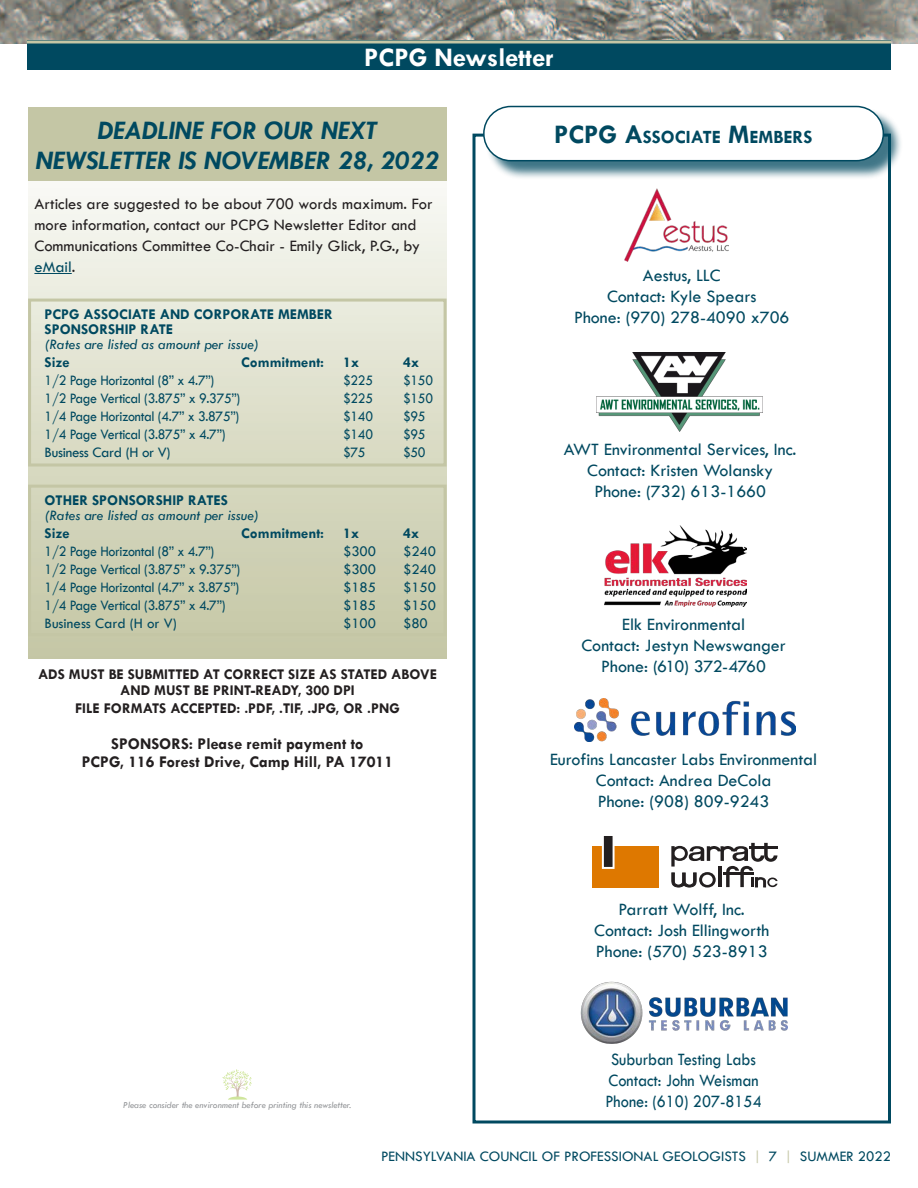
<style>
.page{position:relative;width:918px;height:1188px;background:#fff}
.page>*{position:absolute;margin:0;border:0;box-sizing:border-box;transform-origin:0 0}
.t1{font:italic 700 27px "Tw Cen";color:#004960}
.t2{font:italic 700 27px "Tw Cen";color:#004960}
.t3{font:700 27px "Tw Cen";color:#fff}
.t4{font:700 18.9px "Tw Cen";color:#004960}
.t5{font:18px "Tw Cen";color:#004960}
.t6{font:18px "Tw Cen";color:#004960;scale:.91 1}
.t7{font:18px "Tw Cen";letter-spacing:-.02em;color:#004960}
.t8{font:16.5px/21px "Tw Cen";color:#231f20}
.t9{font:700 16.5px "Tw Cen";color:#231f20}
.t10{font:15px "Tw Cen";letter-spacing:-.02em;color:#004960;scale:.93 1}
.t11{font:700 15px/16.5px "Tw Cen";color:#231f20;text-align:center}
.t12{font:700 15px "Tw Cen";color:#004960}
.t13{font:15px "Tw Cen";color:#004960}
.t14{font:italic 15px "Tw Cen";color:#004960}
.t15{font:15px "Tw Cen";letter-spacing:-.02em;color:#004960}
.t16{font:italic 9.6px "Tw Cen";color:#939598}
.s1{font-style:inherit}
.s2{color:#004960}
.s3{font-size:27px}
.s4{color:#c4c6a5}
</style>
<div class="page">
<img style="left:0;top:0;width:918px;height:44px">
<div style="left:27px;top:40px;width:864px;height:30px;background:#004960"></div>
<svg style="left:27px;top:40px;width:864px;height:4px;background:#93a693"></svg>
<svg style="left:222px;top:1069px;width:30px;height:31px"></svg>
<div style="left:472px;top:134px;width:419px;height:990px;border:3px solid #004960"></div>
<svg style="left:28px;top:188px;width:419px;height:470px;background:#dddeca"></svg>
<div style="left:28px;top:107px;width:419px;height:74px;background:#c4c6a5"></div>
<div style="left:28px;top:485px;width:419px;height:151px;border:3px solid #c4c6a5"></div>
<div style="left:28px;top:299px;width:419px;height:167px;border:3px solid #c4c6a5"></div>
<hr style="left:34px;top:273px;width:38px;height:1px;background:#004960">
<div style="left:486px;top:108px;width:416px;height:72px;background:#004960;opacity:.75"></div>
<div style="left:484px;top:107px;width:399px;height:54px;background:#fff;border-radius:27px"></div>
<div style="left:483px;top:106px;width:401px;height:55px;border:2px solid #004960;border-radius:27px"></div>
<img style="left:605px;top:525px;width:141px;height:82px">
<img style="left:580px;top:981px;width:207px;height:62px">
<img style="left:597px;top:352px;width:165px;height:80px">
<svg style="left:671px;top:843px;width:107px;height:45px"></svg>
<div style="left:593px;top:846px;width:66px;height:41px;background:#de7800"></div>
<div style="left:603px;top:835px;width:11px;height:33px;background:#231f20"></div>
<div style="left:602px;top:834px;width:13px;height:35px;border:2px solid #fff"></div>
<img style="left:575px;top:698px;width:220px;height:44px">
<img style="left:624px;top:189px;width:104px;height:72px">
<h1 class="t3" style="left:364px;top:41px;width:191px">PCPG Newsletter</h1>
<p class="t2" style="left:98px;top:114px;width:281px">DEADLINE FOR OUR NEXT</p>
<p class="t1" style="left:36px;top:144px;width:405px"><span class="s1">NEWSLETTER IS</span> NOVEMBER 28, 2022</p>
<p class="t8" style="left:34px;top:193px;width:400px">Articles are suggested to be about 700 words maximum. For more information, contact our PCPG Newsletter Editor and Communications Committee Co-Chair - Emily Glick, P.G., by <span class="s2">eMail</span>.</p>
<p class="t12" style="left:45px;top:305px;width:290px">PCPG ASSOCIATE AND CORPORATE MEMBER</p>
<p class="t12" style="left:45px;top:320px;width:130px">SPONSORSHIP RATE</p>
<p class="t14" style="left:45px;top:335px;width:216px">(Rates are listed as amount per issue)</p>
<p class="t12" style="left:45px;top:353px;width:27px">Size</p>
<p class="t12" style="left:241px;top:353px;width:85px">Commitment:</p>
<p class="t12" style="left:343px;top:353px;width:17px">1x</p>
<p class="t12" style="left:403px;top:353px;width:17px">4x</p>
<p class="t10" style="left:45px;top:371px;width:184px">1/2 Page Horizontal (8” x 4.7”)</p>
<p class="t10" style="left:343px;top:371px;width:34px">$225</p>
<p class="t10" style="left:403px;top:371px;width:34px">$150</p>
<p class="t10" style="left:45px;top:389px;width:212px">1/2 Page Vertical (3.875” x 9.375”)</p>
<p class="t10" style="left:343px;top:389px;width:34px">$225</p>
<p class="t10" style="left:403px;top:389px;width:34px">$150</p>
<p class="t10" style="left:45px;top:407px;width:211px">1/4 Page Horizontal (4.7” x 3.875”)</p>
<p class="t10" style="left:343px;top:407px;width:34px">$140</p>
<p class="t10" style="left:403px;top:407px;width:26px">$95</p>
<p class="t10" style="left:45px;top:425px;width:196px">1/4 Page Vertical (3.875” x 4.7”)</p>
<p class="t10" style="left:343px;top:425px;width:34px">$140</p>
<p class="t10" style="left:403px;top:425px;width:26px">$95</p>
<p class="t15" style="left:45px;top:443px;width:128px">Business Card (H or V)</p>
<p class="t10" style="left:343px;top:443px;width:26px">$75</p>
<p class="t10" style="left:403px;top:443px;width:26px">$50</p>
<p class="t12" style="left:45px;top:491px;width:185px">OTHER SPONSORSHIP RATES</p>
<p class="t14" style="left:45px;top:506px;width:216px">(Rates are listed as amount per issue)</p>
<p class="t12" style="left:45px;top:524px;width:27px">Size</p>
<p class="t12" style="left:241px;top:524px;width:85px">Commitment:</p>
<p class="t12" style="left:343px;top:524px;width:17px">1x</p>
<p class="t12" style="left:403px;top:524px;width:17px">4x</p>
<p class="t10" style="left:45px;top:542px;width:184px">1/2 Page Horizontal (8” x 4.7”)</p>
<p class="t15" style="left:343px;top:542px;width:35px">$300</p>
<p class="t15" style="left:403px;top:542px;width:35px">$240</p>
<p class="t10" style="left:45px;top:560px;width:212px">1/2 Page Vertical (3.875” x 9.375”)</p>
<p class="t15" style="left:343px;top:560px;width:35px">$300</p>
<p class="t15" style="left:403px;top:560px;width:35px">$240</p>
<p class="t10" style="left:45px;top:578px;width:211px">1/4 Page Horizontal (4.7” x 3.875”)</p>
<p class="t15" style="left:343px;top:578px;width:35px">$185</p>
<p class="t15" style="left:403px;top:578px;width:35px">$150</p>
<p class="t10" style="left:45px;top:596px;width:196px">1/4 Page Vertical (3.875” x 4.7”)</p>
<p class="t15" style="left:343px;top:596px;width:35px">$185</p>
<p class="t15" style="left:403px;top:596px;width:35px">$150</p>
<p class="t13" style="left:45px;top:614px;width:134px">Business Card (H or V)</p>
<p class="t15" style="left:343px;top:614px;width:35px">$100</p>
<p class="t15" style="left:403px;top:614px;width:26px">$80</p>
<p class="t11" style="left:38px;top:665px;width:400px">ADS MUST BE SUBMITTED AT CORRECT SIZE AS STATED ABOVE<br>AND MUST BE PRINT-READY, 300 DPI</p>
<p class="t11" style="left:75px;top:700px;width:326px">FILE FORMATS ACCEPTED: .PDF, .TIF, .JPG, OR .PNG</p>
<p class="t9" style="left:111px;top:734px;width:254px">SPONSORS: Please remit payment to</p>
<p class="t9" style="left:82px;top:752px;width:313px">PCPG, 116 Forest Drive, Camp Hill, PA 17011</p>
<p class="t16" style="left:123px;top:1099px;width:230px">Please consider the environment before printing this newsletter.</p>
<p class="t4" style="left:554px;top:126px;width:260px"><span class="s3">PCPG A</span>SSOCIATE <span class="s3">M</span>EMBERS</p>
<p class="t5" style="left:643px;top:265px;width:79px">Aestus, LLC</p>
<p class="t5" style="left:607px;top:286px;width:151px">Contact: Kyle Spears</p>
<p class="t5" style="left:574px;top:307px;width:217px">Phone: (970) 278-4090 x706</p>
<p class="t5" style="left:564px;top:438px;width:234px">AWT Environmental Services, Inc.</p>
<p class="t5" style="left:587px;top:459px;width:188px">Contact: Kristen Wolansky</p>
<p class="t5" style="left:594px;top:480px;width:173px">Phone: (732) 613-1660</p>
<p class="t5" style="left:622px;top:613px;width:124px">Elk Environmental</p>
<p class="t5" style="left:581px;top:634px;width:206px">Contact: Jestyn Newswanger</p>
<p class="t7" style="left:601px;top:655px;width:166px">Phone: (610) 372-4760</p>
<p class="t5" style="left:550px;top:748px;width:269px">Eurofins Lancaster Labs Environmental</p>
<p class="t5" style="left:596px;top:769px;width:177px">Contact: Andrea DeCola</p>
<p class="t5" style="left:598px;top:790px;width:173px">Phone: (908) 809-9243</p>
<p class="t5" style="left:619px;top:898px;width:128px">Parratt Wolff, Inc.</p>
<p class="t5" style="left:594px;top:919px;width:177px">Contact: Josh Ellingworth</p>
<p class="t5" style="left:596px;top:940px;width:173px">Phone: (570) 523-8913</p>
<p class="t6" style="left:611px;top:1049px;width:161px">Suburban Testing Labs</p>
<p class="t6" style="left:608px;top:1070px;width:167px">Contact: John Weisman</p>
<p class="t6" style="left:605px;top:1091px;width:173px">Phone: (610) 207-8154</p>
<p class="t13" style="left:381px;top:1147px;width:511px">PENNSYLVANIA COUNCIL OF PROFESSIONAL GEOLOGISTS <span class="s4">|</span> 7 <span class="s4">|</span> SUMMER 2022</p>
</div>
